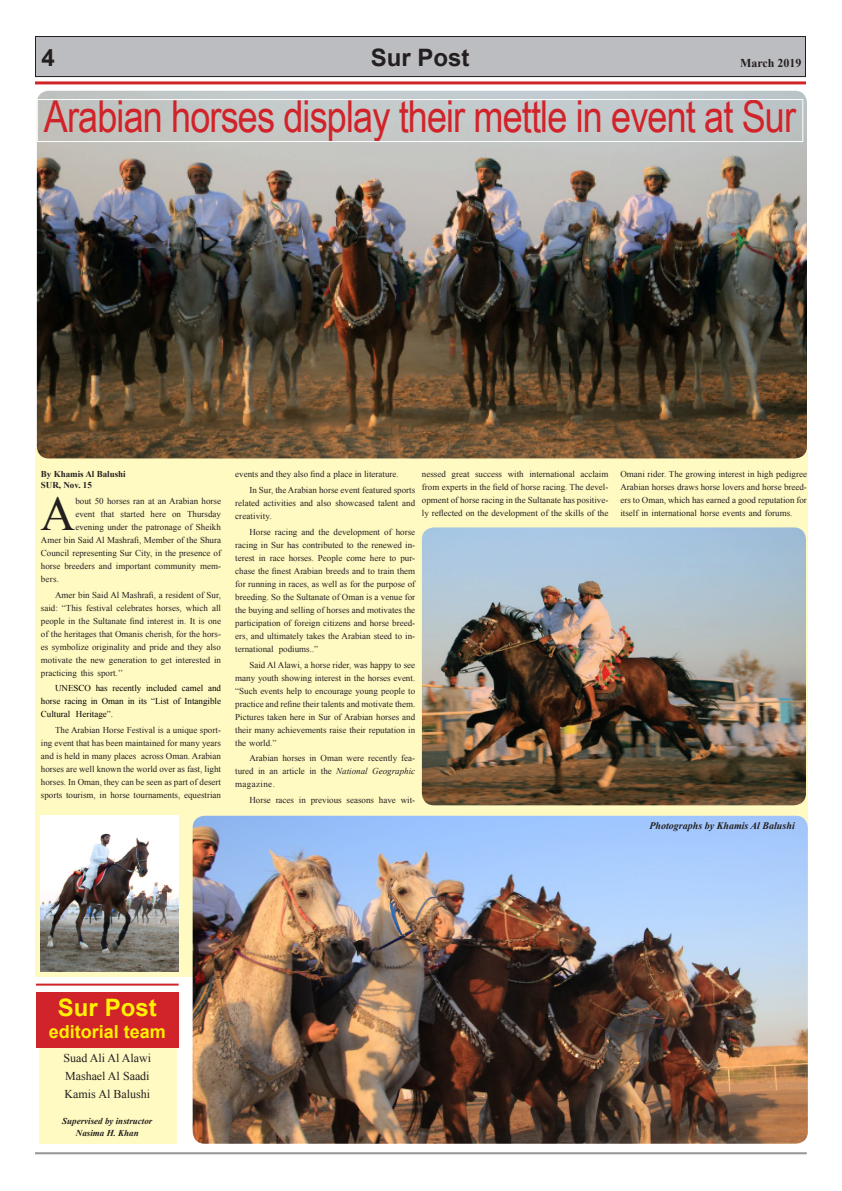
<style>
.page{position:relative;width:842px;height:1191px;background:#fff}
.page>*{position:absolute;margin:0;border:0;box-sizing:border-box;transform-origin:0 0}
.t1{font:48.3px "Times New Roman";color:#231f20}
.t2{font:44px "Arial Narrow";letter-spacing:-.02em;color:#d1232a}
.t3{font:700 24px "Arial";color:#231f20}
.t4{font:700 24px "Arial";color:#fff101}
.t5{font:700 18px "Arial";color:#fff101}
.t6{font:12px "Times New Roman";color:#231f20}
.t7{font:700 12px "Times New Roman";color:#231f20}
.t8{font:italic 700 10px "Times New Roman";color:#231f20}
.t9{font:9px/13px "Times New Roman";color:#231f20;text-align:justify}
.t10{font:9px/13px "Times New Roman";color:#000;text-align:justify}
.t11{font:italic 700 9px/12px "Times New Roman";color:#231f20;text-align:center}
.t12{font:700 9px "Times New Roman";color:#231f20}
.s1{font-style:italic}
</style>
<div class="page">
<div style="left:35px;top:448px;width:773px;height:528px;background:#fffac1"></div>
<div style="left:36px;top:36px;width:769px;height:41px;background:#bcbdc0"></div>
<div style="left:35px;top:36px;width:771px;height:41px;border:1px solid #231f20"></div>
<img style="left:37px;top:91px;width:770px;height:367px">
<hr style="left:35px;top:81px;width:771px;height:3px;background:#d1232a">
<img style="left:422px;top:527px;width:384px;height:278px">
<hr style="left:36px;top:983px;width:143px;height:2px;background:#d1232a">
<img style="left:193px;top:815px;width:615px;height:328px">
<div style="left:39px;top:999px;width:138px;height:144px;background:#fffac1"></div>
<div style="left:36px;top:992px;width:143px;height:55px;background:#d1232a"></div>
<hr style="left:35px;top:1152px;width:772px;height:2px;background:#939598">
<div style="left:37px;top:99px;width:766px;height:43px;border:1px solid #fff"></div>
<img style="left:41px;top:815px;width:138px;height:157px">
<p class="t3" style="left:41px;top:41px;width:15px">4</p>
<p class="t3" style="left:371px;top:42px;width:100px">Sur Post</p>
<p class="t7" style="left:740px;top:54px;width:63px">March 2019</p>
<p class="t2" style="left:44px;top:84px;width:754px">Arabian horses display their mettle in event at Sur</p>
<p class="t12" style="left:41px;top:467px;width:86px">By Khamis Al Balushi</p>
<p class="t12" style="left:41px;top:478px;width:53px">SUR, Nov. 15</p>
<p class="t1" style="left:41px;top:481px;width:36px">A</p>
<p class="t9" style="left:75px;top:494px;width:147px">bout 50 horses ran at an Arabian horse</p>
<p class="t9" style="left:75px;top:507px;width:147px">event that started here on Thursday</p>
<p class="t9" style="left:75px;top:520px;width:147px">evening under the patronage of Sheikh</p>
<p class="t9" style="left:41px;top:533px;width:182px">Amer bin Said Al Mashrafi, Member of the Shura</p>
<p class="t9" style="left:41px;top:546px;width:182px">Council representing Sur City, in the presence of</p>
<p class="t9" style="left:41px;top:559px;width:182px">horse breeders and important community mem-</p>
<p class="t9" style="left:41px;top:572px;width:20px">bers.</p>
<p class="t9" style="left:41px;top:588px;width:182px;text-indent:14px">Amer bin Said Al Mashrafi, a resident of Sur, said: “This festival celebrates horses, which all people in the Sultanate find interest in. It is one of the heritages that Omanis cherish, for the hors&shy;es symbolize originality and pride and they also motivate the new generation to get interested in practicing this sport.’’</p>
<p class="t10" style="left:41px;top:681px;width:182px;text-indent:14px">UNESCO has recently included camel and horse racing in Oman in its “List of Intangible Cultural Heritage”.</p>
<p class="t9" style="left:41px;top:723px;width:182px;text-indent:14px">The Arabian Horse Festival is a unique sport&shy;ing event that has been maintained for many years and is held in many places across Oman. Arabian horses are well known the world over as fast, light horses. In Oman, they can be seen as part of desert sports tourism, in horse tournaments, equestrian</p>
<p class="t9" style="left:235px;top:467px;width:165px">events and they also find a place in literature.</p>
<p class="t9" style="left:235px;top:483px;width:182px;text-indent:14px">In Sur, the Arabian horse event featured sports related activities and also showcased talent and creativity.</p>
<p class="t9" style="left:235px;top:525px;width:182px;text-indent:14px">Horse racing and the development of horse racing in Sur has contributed to the renewed in&shy;terest in race horses. People come here to pur&shy;chase the finest Arabian breeds and to train them for running in races, as well as for the purpose of breeding. So the Sultanate of Oman is a venue for the buying and selling of horses and motivates the participation of foreign citizens and horse breed&shy;ers, and ultimately takes the Arabian steed to in&shy;ternational podiums..”</p>
<p class="t9" style="left:235px;top:658px;width:182px;text-indent:14px">Said Al Alawi, a horse rider, was happy to see many youth showing interest in the horses event. “Such events help to encourage young people to practice and refine their talents and motivate them.<br>Pictures taken here in Sur of Arabian horses and their many achievements raise their reputation in the world.”</p>
<p class="t9" style="left:235px;top:751px;width:182px;text-indent:14px">Arabian horses in Oman were recently fea&shy;tured in an article in the <span class="s1">National Geographic </span>magazine.</p>
<p class="t9" style="left:249px;top:793px;width:167px">Horse races in previous seasons have wit-</p>
<p class="t9" style="left:422px;top:467px;width:188px">nessed great success with international acclaim from experts in the field of horse racing. The devel&shy;opment of horse racing in the Sultanate has positive&shy;ly reflected on the development of the skills of the</p>
<p class="t9" style="left:620px;top:467px;width:188px">Omani rider. The growing interest in high pedigree Arabian horses draws horse lovers and horse breed&shy;ers to Oman, which has earned a good reputation for itself in international horse events and forums.</p>
<p class="t8" style="left:649px;top:818px;width:147px">Photographs by Khamis Al Balushi</p>
<p class="t4" style="left:58px;top:992px;width:100px">Sur Post</p>
<p class="t5" style="left:49px;top:1019px;width:119px">editorial team</p>
<p class="t6" style="left:63px;top:1049px;width:89px">Suad Ali Al Alawi</p>
<p class="t6" style="left:65px;top:1067px;width:86px">Mashael Al Saadi</p>
<p class="t6" style="left:65px;top:1085px;width:87px">Kamis Al Balushi</p>
<p class="t11" style="left:62px;top:1114px;width:92px">Supervised by instructor<br>Nasima H. Khan</p>
</div>
